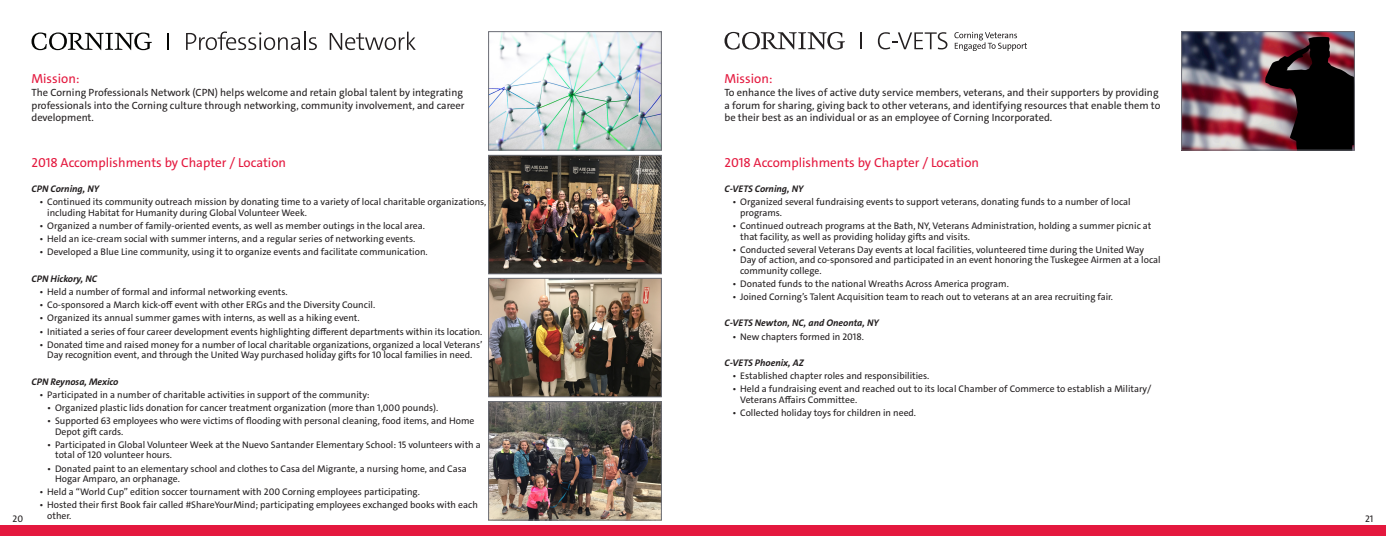
<style>
.page{position:relative;width:1386px;height:536px;background:#fff}
.page>*{position:absolute;margin:0;border:0;box-sizing:border-box;transform-origin:0 0}
.CorningBody{font:13.12px "The Sans C4 s";color:#e4183e}
.CorningBody-2{font:10.5px/12.6px "The Sans C4 s";color:#231f20}
.CorningBody-3{font:9.62px/10.5px "The Sans C4 s";color:#231f20}
.CorningBody-4{font:italic 700 9.62px "The Sans C4 s";color:#231f20}
</style>
<div class="page">
<img style="left:490px;top:33px;width:170px;height:115px">
<div style="left:488px;top:31px;width:174px;height:119px;border:1px solid #696b73"></div>
<img style="left:1183px;top:33px;width:169px;height:115px">
<div style="left:1181px;top:31px;width:173px;height:119px;border:1px solid #696b73"></div>
<div style="left:0;top:525px;width:1386px;height:11px;background:#e4183e"></div>
<svg style="left:878px;top:32px;width:69px;height:17px"></svg>
<svg style="left:724px;top:32px;width:121px;height:18px"></svg>
<svg style="left:860px;top:32px;width:2px;height:17px"></svg>
<svg style="left:954px;top:32px;width:73px;height:19px"></svg>
<svg style="left:32px;top:32px;width:120px;height:18px"></svg>
<svg style="left:167px;top:33px;width:2px;height:17px"></svg>
<svg style="left:186px;top:32px;width:131px;height:18px"></svg>
<svg style="left:330px;top:32px;width:86px;height:18px"></svg>
<img style="left:490px;top:157px;width:170px;height:115px">
<div style="left:488px;top:155px;width:174px;height:119px;border:1px solid #696b73"></div>
<img style="left:490px;top:280px;width:170px;height:115px">
<div style="left:488px;top:278px;width:174px;height:119px;border:1px solid #696b73"></div>
<img style="left:490px;top:403px;width:170px;height:115px">
<div style="left:488px;top:401px;width:174px;height:119px;border:1px solid #696b73"></div>
<p class="CorningBody" style="left:32px;top:70px;width:50px">Mission:</p>
<p class="CorningBody-2" style="left:32px;top:86px;width:435px">The Corning Professionals Network (CPN) helps welcome and retain global talent by integrating professionals into the Corning culture through networking, community involvement, and career development.</p>
<p class="CorningBody" style="left:32px;top:154px;width:256px">2018 Accomplishments by Chapter / Location</p>
<p class="CorningBody-4" style="left:32px;top:183px;width:69px">CPN Corning, NY</p>
<p class="CorningBody-3" style="left:47px;top:197px;width:441px;text-indent:-8px">• Continued its community outreach mission by donating time to a variety of local charitable organizations, including Habitat for Humanity during Global Volunteer Week.</p>
<p class="CorningBody-3" style="left:39px;top:220px;width:387px">• Organized a number of family-oriented events, as well as member outings in the local area.</p>
<p class="CorningBody-3" style="left:39px;top:234px;width:377px">• Held an ice-cream social with summer interns, and a regular series of networking events.</p>
<p class="CorningBody-3" style="left:39px;top:247px;width:390px">• Developed a Blue Line community, using it to organize events and facilitate communication.</p>
<p class="CorningBody-4" style="left:32px;top:272px;width:67px">CPN Hickory, NC</p>
<p class="CorningBody-3" style="left:39px;top:286px;width:250px">• Held a number of formal and informal networking events.</p>
<p class="CorningBody-3" style="left:39px;top:299px;width:337px">• Co-sponsored a March kick-off event with other ERGs and the Diversity Council.</p>
<p class="CorningBody-3" style="left:39px;top:313px;width:322px">• Organized its annual summer games with interns, as well as a hiking event.</p>
<p class="CorningBody-3" style="left:39px;top:326px;width:445px">• Initiated a series of four career development events highlighting different departments within its location.</p>
<p class="CorningBody-3" style="left:39px;top:339px;width:445px;text-align:center">• Donated time and raised money for a number of local charitable organizations, organized a local Veterans’<br>Day recognition event, and through the United Way purchased holiday gifts for 10 local families in need.</p>
<p class="CorningBody-4" style="left:32px;top:375px;width:89px">CPN Reynosa, Mexico</p>
<p class="CorningBody-3" style="left:39px;top:389px;width:332px">• Participated in a number of charitable activities in support of the community:</p>
<p class="CorningBody-3" style="left:47px;top:402px;width:393px">• Organized plastic lids donation for cancer treatment organization (more than 1,000 pounds).</p>
<p class="CorningBody-3" style="left:55px;top:415px;width:421px;text-indent:-8px">• Supported 63 employees who were victims of flooding with personal cleaning, food items, and Home<br>Depot gift cards.</p>
<p class="CorningBody-3" style="left:55px;top:439px;width:427px;text-indent:-8px">• Participated in Global Volunteer Week at the Nuevo Santander Elementary School: 15 volunteers with a total of 120 volunteer hours.</p>
<p class="CorningBody-3" style="left:55px;top:463px;width:413px;text-indent:-8px">• Donated paint to an elementary school and clothes to Casa del Migrante, a nursing home, and Casa<br>Hogar Amparo, an orphanage.</p>
<p class="CorningBody-3" style="left:39px;top:486px;width:382px">• Held a “World Cup” edition soccer tournament with 200 Corning employees participating.</p>
<p class="CorningBody-3" style="left:47px;top:500px;width:432px;text-indent:-8px">• Hosted their first Book fair called #ShareYourMind; participating employees exchanged books with each other.</p>
<p class="CorningBody" style="left:724px;top:70px;width:50px">Mission:</p>
<p class="CorningBody-2" style="left:724px;top:86px;width:438px">To enhance the lives of active duty service members, veterans, and their supporters by providing a forum for sharing, giving back to other veterans, and identifying resources that enable them to be their best as an individual or as an employee of Corning Incorporated.</p>
<p class="CorningBody" style="left:724px;top:154px;width:256px">2018 Accomplishments by Chapter / Location</p>
<p class="CorningBody-4" style="left:724px;top:183px;width:80px">C-VETS Corning, NY</p>
<p class="CorningBody-3" style="left:740px;top:197px;width:392px;text-indent:-8px">• Organized several fundraising events to support veterans, donating funds to a number of local programs.</p>
<p class="CorningBody-3" style="left:740px;top:220px;width:413px;text-indent:-8px">• Continued outreach programs at the Bath, NY, Veterans Administration, holding a summer picnic at that facility, as well as providing holiday gifts and visits.</p>
<p class="CorningBody-3" style="left:740px;top:244px;width:422px;text-indent:-8px">• Conducted several Veterans Day events at local facilities, volunteered time during the United Way<br>Day of action, and co-sponsored and participated in an event honoring the Tuskegee Airmen at a local community college.</p>
<p class="CorningBody-3" style="left:732px;top:278px;width:278px">• Donated funds to the national Wreaths Across America program.</p>
<p class="CorningBody-3" style="left:732px;top:291px;width:382px">• Joined Corning’s Talent Acquisition team to reach out to veterans at an area recruiting fair.</p>
<p class="CorningBody-4" style="left:724px;top:317px;width:156px">C-VETS Newton, NC, and Oneonta, NY</p>
<p class="CorningBody-3" style="left:732px;top:331px;width:133px">• New chapters formed in 2018.</p>
<p class="CorningBody-4" style="left:724px;top:356px;width:81px">C-VETS Phoenix, AZ</p>
<p class="CorningBody-3" style="left:732px;top:370px;width:199px">• Established chapter roles and responsibilities.</p>
<p class="CorningBody-3" style="left:740px;top:384px;width:413px;text-indent:-8px">• Held a fundraising event and reached out to its local Chamber of Commerce to establish a Military/<br>Veterans Affairs Committee.</p>
<p class="CorningBody-3" style="left:732px;top:407px;width:185px">• Collected holiday toys for children in need.</p>
<p class="CorningBody-3" style="left:13px;top:513px;width:12px">20</p>
<p class="CorningBody-3" style="left:1365px;top:513px;width:10px">21</p>
</div>
